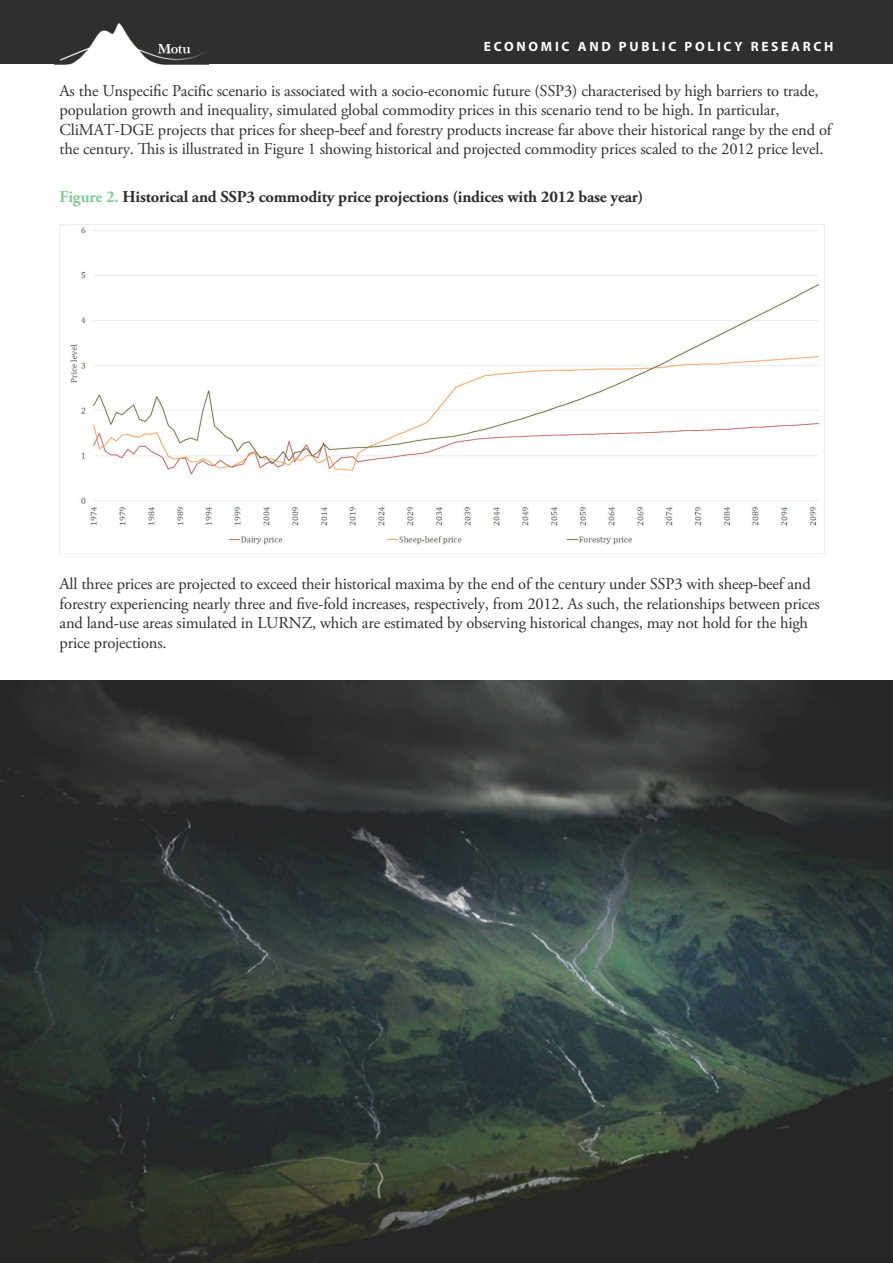
<style>
.page{position:relative;width:893px;height:1263px;background:#fff}
.page>*{position:absolute;margin:0;border:0;box-sizing:border-box;transform-origin:0 0}
.t1{font:16.5px/19.5px "Adobe Garamond Pro";letter-spacing:-.01em;color:#2f2f2e}
.t2{font:700 16.5px "Adobe Garamond Pro";letter-spacing:-.01em;color:#2f2f2e}
.t3{font:700 13.5px "Myriad Pro";letter-spacing:.2em;color:#fff}
.s1{color:#85ca99}
</style>
<div class="page">
<div style="left:0;top:0;width:893px;height:64px;background:#2f2f2e"></div>
<img style="left:55px;top:23px;width:154px;height:42px">
<img style="left:60px;top:224px;width:765px;height:329px">
<img style="left:0;top:681px;width:893px;height:582px">
<p class="t3" style="left:484px;top:37px;width:351px">ECONOMIC AND PUBLIC POLICY RESEARCH</p>
<p class="t1" style="left:60px;top:82px;width:774px">As the Unspecific Pacific scenario is associated with a socio-economic future (SSP3) characterised by high barriers to trade, population growth and inequality, simulated global commodity prices in this scenario tend to be high. In particular, CliMAT-DGE projects that prices for sheep-beef and forestry products increase far above their historical range by the end of the century. This is illustrated in Figure 1 showing historical and projected commodity prices scaled to the 2012 price level.</p>
<p class="t2" style="left:60px;top:187px;width:585px"><span class="s1">Figure 2.</span> Historical and SSP3 commodity price projections (indices with 2012 base year)</p>
<p class="t1" style="left:60px;top:575px;width:762px">All three prices are projected to exceed their historical maxima by the end of the century under SSP3 with sheep-beef and forestry experiencing nearly three and five-fold increases, respectively, from 2012. As such, the relationships between prices and land-use areas simulated in LURNZ, which are estimated by observing historical changes, may not hold for the high price projections.</p>
</div>
